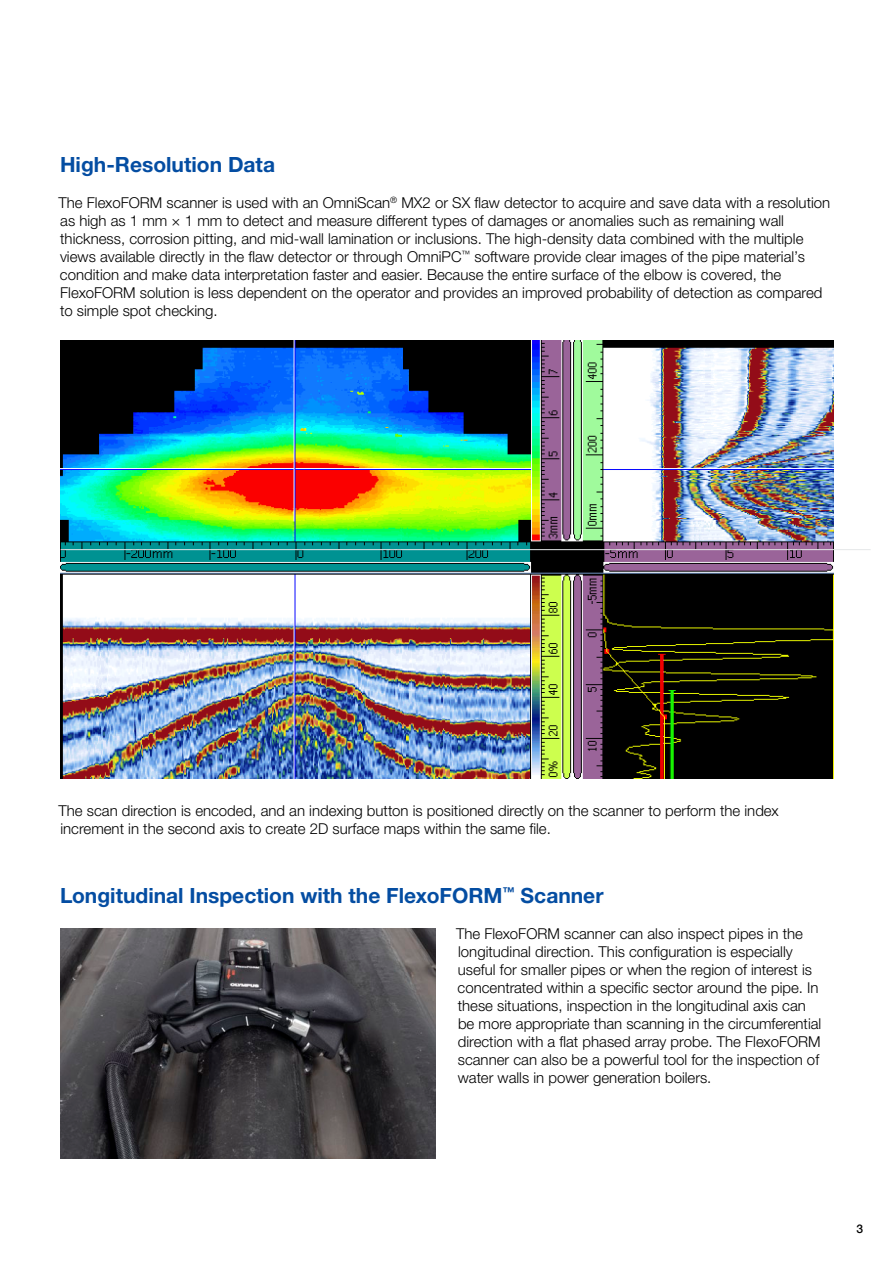
<style>
.page{position:relative;width:893px;height:1263px;background:#fff}
.page>*{position:absolute;margin:0;border:0;box-sizing:border-box;transform-origin:0 0}
.Title_2{font:700 21px "Helvetica Neue LTW1 G";color:#044da2}
.Text{font:300 15px/18px "Helvetica Neue LTW1 G";color:#000}
.t1{font:500 12px "Helvetica Neue LTW1 G";color:#000}
</style>
<div class="page">
<img style="left:61px;top:340px;width:772px;height:438px">
<img style="left:61px;top:928px;width:375px;height:230px">
<hr style="left:61px;top:549px;width:810px;height:1px;background:#e5e7e8">
<p class="Title_2" style="left:60px;top:152px;width:216px">High-Resolution Data</p>
<p class="Text" style="left:59px;top:193px;width:773px">The FlexoFORM scanner is used with an OmniScan<sup>®</sup> MX2 or SX flaw detector to acquire and save data with a resolution as high as 1 mm × 1 mm to detect and measure different types of damages or anomalies such as remaining wall thickness, corrosion pitting, and mid-wall lamination or inclusions. The high-density data combined with the multiple views available directly in the flaw detector or through OmniPC<sup>™</sup> software provide clear images of the pipe material’s condition and make data interpretation faster and easier. Because the entire surface of the elbow is covered, the FlexoFORM solution is less dependent on the operator and provides an improved probability of detection as compared to simple spot checking.</p>
<p class="Text" style="left:59px;top:801px;width:722px">The scan direction is encoded, and an indexing button is positioned directly on the scanner to perform the index increment in the second axis to create 2D surface maps within the same file.</p>
<p class="Title_2" style="left:60px;top:883px;width:545px">Longitudinal Inspection with the FlexoFORM<sup>™</sup> Scanner</p>
<p class="Text" style="left:456px;top:924px;width:367px">The FlexoFORM scanner can also inspect pipes in the longitudinal direction. This configuration is especially useful for smaller pipes or when the region of interest is concentrated within a specific sector around the pipe. In these situations, inspection in the longitudinal axis can be more appropriate than scanning in the circumferential direction with a flat phased array probe. The FlexoFORM scanner can also be a powerful tool for the inspection of water walls in power generation boilers.</p>
<p class="t1" style="left:856px;top:1222px;width:8px">3</p>
</div>
